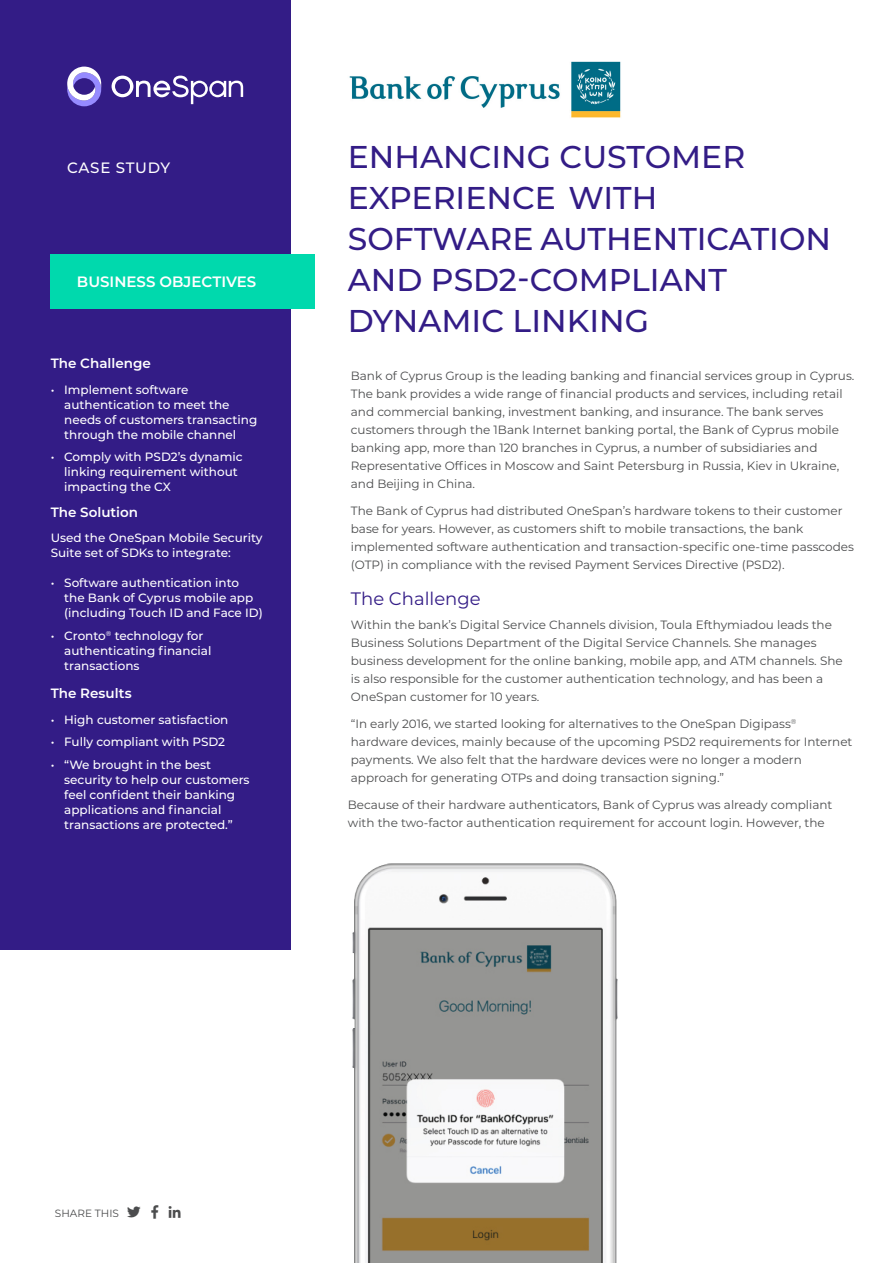
<style>
.page{position:relative;width:893px;height:1263px;background:#fff}
.page>*{position:absolute;margin:0;border:0;box-sizing:border-box;transform-origin:0 0}
.Text_-_Heads{font:500 31.5px/41px "Montserrat";color:#331c86}
.Text_-_Heads-2{font:18px "Montserrat";color:#331c86}
.t1{font:600 15px "Montserrat";color:#fff}
.t2{font:500 15px "Montserrat";letter-spacing:.04em;color:#fff}
.Sidebar_-_Heads{font:600 13.5px "Montserrat";color:#fff}
.Text{font:12px/18px "Montserrat";color:#4b4c4d}
.Sidebar_-_Text{font:500 12px/15px "Montserrat";color:#fff}
.t3{font:10.5px "Montserrat";color:#4b4c4d}
</style>
<div class="page">
<div style="left:0;top:0;width:290px;height:950px;background:#331c86"></div>
<svg style="left:67px;top:67px;width:34px;height:39px"></svg>
<svg style="left:112px;top:76px;width:131px;height:28px"></svg>
<div style="left:50px;top:255px;width:265px;height:54px;background:#00d9ad"></div>
<img style="left:349px;top:61px;width:272px;height:57px">
<img style="left:352px;top:863px;width:266px;height:400px">
<p class="t2" style="left:67px;top:157px;width:105px">CASE STUDY</p>
<p class="t1" style="left:77px;top:271px;width:181px">BUSINESS OBJECTIVES</p>
<p class="Sidebar_-_Heads" style="left:51px;top:354px;width:102px">The Challenge</p>
<p class="Sidebar_-_Text" style="left:64px;top:381px;width:195px;text-indent:-14px">• Implement software authentication to meet the needs of customers transacting through the mobile channel</p>
<p class="Sidebar_-_Text" style="left:64px;top:449px;width:180px;text-indent:-14px">• Comply with PSD2’s dynamic linking requirement without impacting the CX</p>
<p class="Sidebar_-_Heads" style="left:51px;top:502px;width:89px">The Solution</p>
<p class="Sidebar_-_Text" style="left:51px;top:530px;width:213px">Used the OneSpan Mobile Security<br>Suite set of SDKs to integrate:</p>
<p class="Sidebar_-_Text" style="left:64px;top:575px;width:200px;text-indent:-14px">• Software authentication into<br>the Bank of Cyprus mobile app (including Touch ID and Face ID)</p>
<p class="Sidebar_-_Text" style="left:64px;top:627px;width:149px;text-indent:-14px">• Cronto<sup>®</sup> technology for authenticating financial transactions</p>
<p class="Sidebar_-_Heads" style="left:51px;top:684px;width:82px">The Results</p>
<p class="Sidebar_-_Text" style="left:51px;top:711px;width:179px">• High customer satisfaction</p>
<p class="Sidebar_-_Text" style="left:51px;top:734px;width:176px">• Fully compliant with PSD2</p>
<p class="Sidebar_-_Text" style="left:64px;top:756px;width:187px;text-indent:-14px">• “We brought in the best security to help our customers feel confident their banking applications and financial transactions are protected.”</p>
<p class="Text_-_Heads" style="left:348px;top:135px;width:485px">ENHANCING CUSTOMER<br>EXPERIENCE WITH<br>SOFTWARE AUTHENTICATION<br>AND PSD2-COMPLIANT<br>DYNAMIC LINKING</p>
<p class="Text" style="left:351px;top:366px;width:505px">Bank of Cyprus Group is the leading banking and financial services group in Cyprus.<br>The bank provides a wide range of financial products and services, including retail and commercial banking, investment banking, and insurance. The bank serves customers through the 1Bank Internet banking portal, the Bank of Cyprus mobile banking app, more than 120 branches in Cyprus, a number of subsidiaries and Representative Offices in Moscow and Saint Petersburg in Russia, Kiev in Ukraine, and Beijing in China.</p>
<p class="Text" style="left:351px;top:501px;width:505px">The Bank of Cyprus had distributed OneSpan’s hardware tokens to their customer base for years. However, as customers shift to mobile transactions, the bank implemented software authentication and transaction-specific one-time passcodes (OTP) in compliance with the revised Payment Services Directive (PSD2).</p>
<p class="Text_-_Heads-2" style="left:351px;top:586px;width:131px">The Challenge</p>
<p class="Text" style="left:351px;top:616px;width:493px">Within the bank’s Digital Service Channels division, Toula Efthymiadou leads the Business Solutions Department of the Digital Service Channels. She manages business development for the online banking, mobile app, and ATM channels. She is also responsible for the customer authentication technology, and has been a OneSpan customer for 10 years.</p>
<p class="Text" style="left:351px;top:715px;width:503px">“In early 2016, we started looking for alternatives to the OneSpan Digipass<sup>® </sup>hardware devices, mainly because of the upcoming PSD2 requirements for Internet payments. We also felt that the hardware devices were no longer a modern approach for generating OTPs and doing transaction signing.”</p>
<p class="Text" style="left:348px;top:796px;width:486px">Because of their hardware authenticators, Bank of Cyprus was already compliant with the two-factor authentication requirement for account login. However, the</p>
<p class="t3" style="left:55px;top:1206px;width:66px">SHARE THIS</p>
</div>
